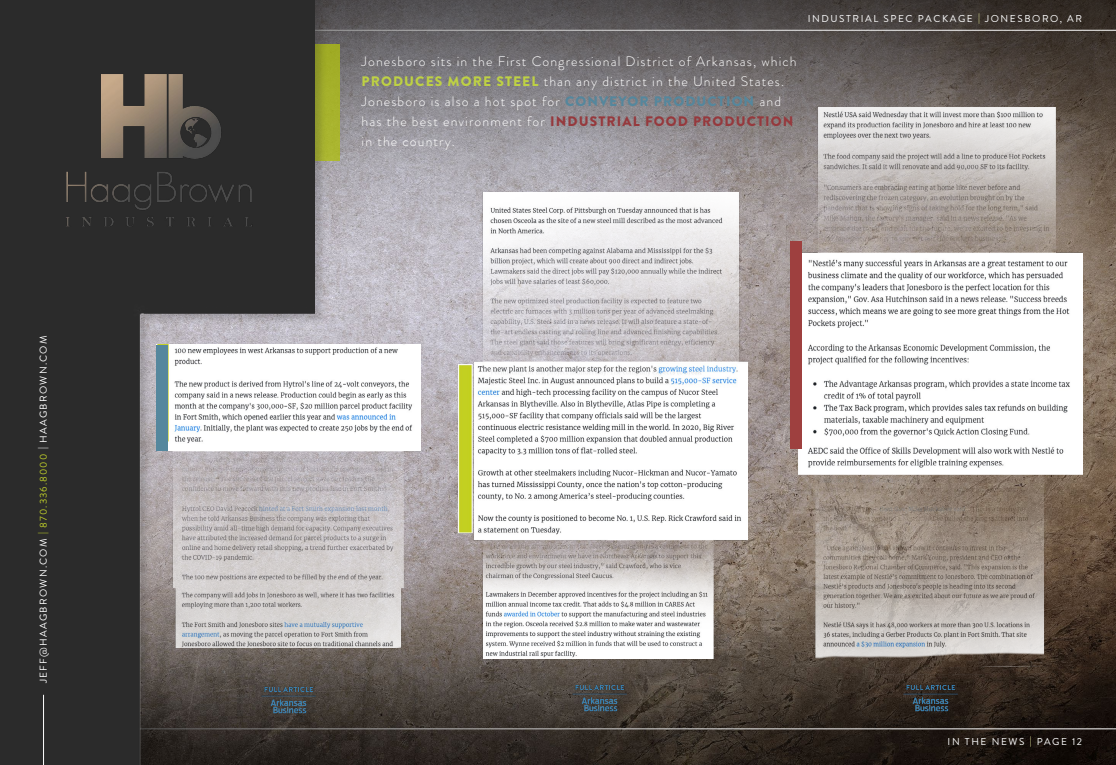
<style>
.page{position:relative;width:1116px;height:765px;background:#fff}
.page>*{position:absolute;margin:0;border:0;box-sizing:border-box;transform-origin:0 0}
.t1{font:300 13.75px/20px "Brandon Grotesque";letter-spacing:.08em;color:#fff}
.t2{font:10px "Brandon Grotesque";letter-spacing:.155em;color:#fff}
.t3{font:10px "Brandon Grotesque";letter-spacing:.125em;color:#fff}
.s1{color:#c0d02a}
.s2{color:#e1e69a}
.s3{font-weight:900;color:#bed144}
.s4{font-weight:900;color:#55879d}
.s5{font-weight:900;color:#96393d}
</style>
<div class="page">
<img style="left:327px;top:369px;width:788px;height:396px">
<img style="left:327px;top:0;width:788px;height:369px">
<img style="left:327px;top:676px;width:34px;height:46px">
<img style="left:327px;top:345px;width:93px;height:303px">
<img style="left:459px;top:192px;width:288px;height:467px">
<img style="left:526px;top:674px;width:147px;height:46px">
<img style="left:857px;top:674px;width:146px;height:46px">
<img style="left:798px;top:107px;width:283px;height:559px">
<div style="left:790px;top:241px;width:11px;height:207px;background:#9e403f"></div>
<div style="left:306px;top:44px;width:34px;height:117px;background:#a6b22b"></div>
<hr style="left:0;top:30px;width:1115px;height:1px;background:#fff">
<hr style="left:0;top:728px;width:1115px;height:1px;background:#fff">
<div style="left:0;top:0;width:327px;height:765px;background:#2b2b2b;opacity:.22"></div>
<img style="left:0;top:0;width:315px;height:765px">
<hr style="left:43px;top:695px;width:1px;height:70px;background:#fff">
<img style="left:40px;top:57px;width:230px;height:189px">
<p class="t3" style="left:36px;top:683px;width:349px;rotate:-90deg">JEFF@HAAGBROWN.COM <span class="s1">| 870.336.8000</span> | HAAGBROWN.COM</p>
<p class="t2" style="left:807px;top:12px;width:276px">INDUSTRIAL SPEC PACKAGE <span class="s2">|</span> JONESBORO, AR</p>
<p class="t1" style="left:361px;top:52px;width:436px">Jonesboro sits in the First Congressional District of Arkansas, which <span class="s3">PRODUCES MORE STEEL</span> than any district in the United States.<br>Jonesboro is also a hot spot for <span class="s4">CONVEYOR PRODUCTION</span> and has the best environment for <span class="s5">INDUSTRIAL FOOD PRODUCTION </span>in the country.</p>
<p class="t2" style="left:947px;top:735px;width:136px">IN THE NEWS <span class="s2">|</span> PAGE 12</p>
</div>
